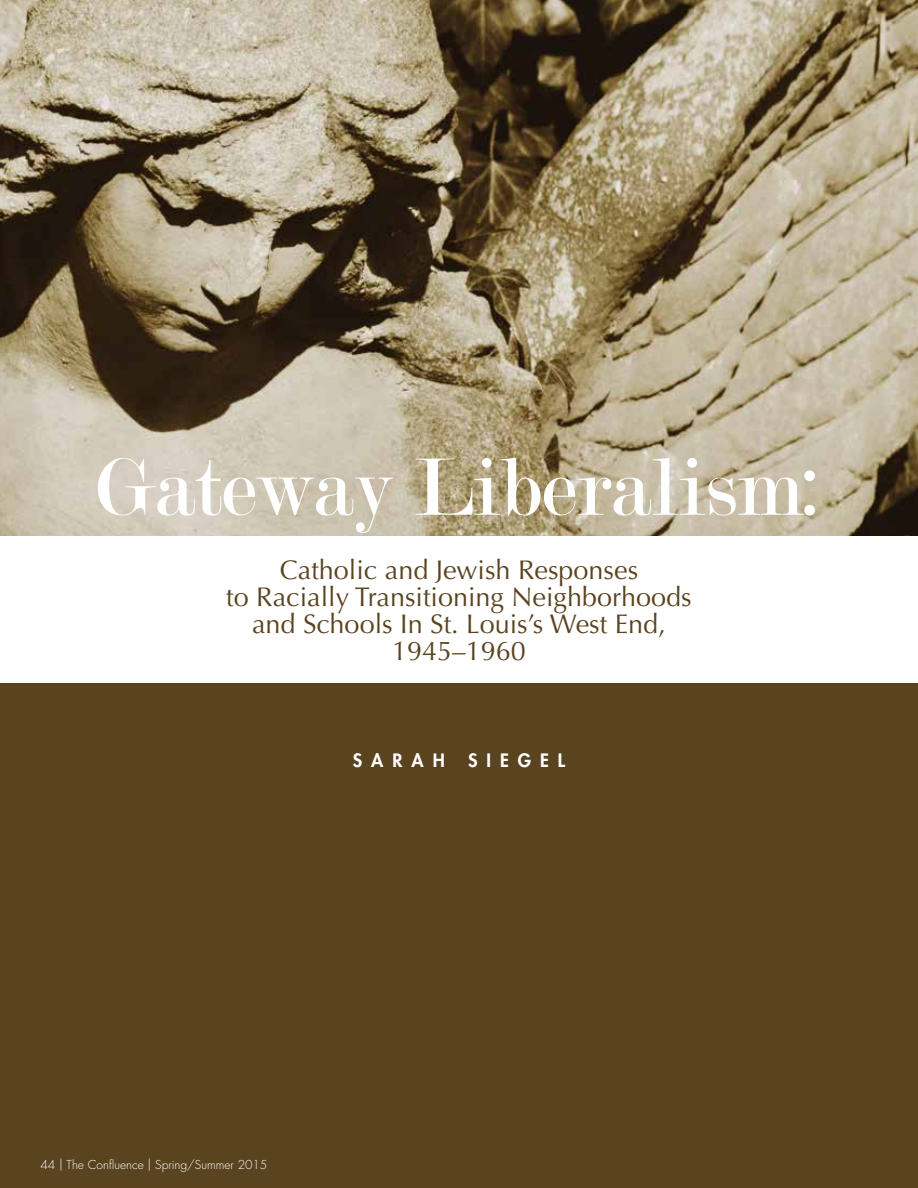
<style>
.page{position:relative;width:918px;height:1188px;background:#fff}
.page>*{position:absolute;margin:0;border:0;box-sizing:border-box;transform-origin:0 0}
.t1{font:87px "Modern";color:#fff}
.t2{font:27px/27px "Optima LT Std";color:#5a431f;text-align:center}
.t3{font:800 18px "Futura Std";letter-spacing:.5em;color:#fff}
.t4{font:300 12px "Futura Std";color:#fff}
</style>
<div class="page">
<div style="left:0;top:683px;width:918px;height:505px;background:#5a431f"></div>
<img style="left:0;top:0;width:918px;height:536px">
<h1 class="t1" style="left:96px;top:444px;width:728px">Gateway Liberalism:</h1>
<p class="t2" style="left:226px;top:557px;width:467px">Catholic and Jewish Responses<br>to Racially Transitioning Neighborhoods and Schools In St. Louis’s West End,<br>1945–1960</p>
<p class="t3" style="left:353px;top:748px;width:93px">SARAH</p>
<p class="t3" style="left:468px;top:748px;width:99px">SIEGEL</p>
<p class="t4" style="left:40px;top:1157px;width:228px">44 | The Confluence | Spring/Summer 2015</p>
</div>
